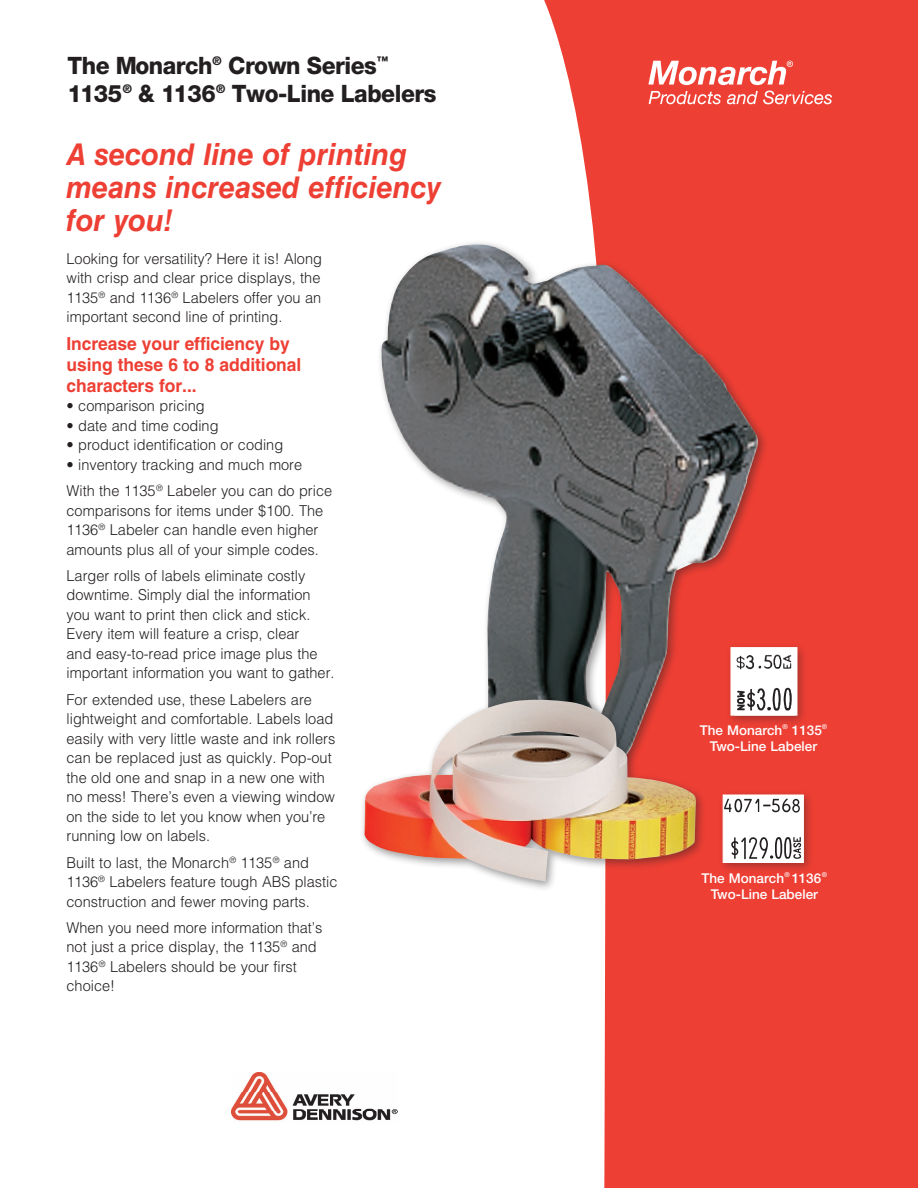
<style>
.page{position:relative;width:918px;height:1188px;background:#fff}
.page>*{position:absolute;margin:0;border:0;box-sizing:border-box;transform-origin:0 0}
.t1{font:italic 700 30px/33px "Helvetica LT Std";color:#ee3f34}
.t2{font:800 24px/28.5px "Helvetica Neue LT Std";letter-spacing:-.02em;color:#231f20;scale:.95 1}
.t3{font:700 18px/21px "Helvetica LT Std";letter-spacing:-.005em;color:#ee3f34}
.t4{font:300 15px/19.5px "Helvetica LT Std";color:#231f20}
.t5{font:500 13.5px/16.5px "Helvetica Neue LT Std";color:#fff;text-align:center}
</style>
<div class="page">
<svg style="left:544px;top:0;width:374px;height:1188px;fill:#ee3f34"></svg>
<img style="left:231px;top:1073px;width:167px;height:48px">
<img style="left:644px;top:54px;width:199px;height:58px">
<div style="left:376px;top:239px;width:512px;height:685px;background:#231f20;opacity:.45"></div>
<img style="left:381px;top:244px;width:379px;height:532px">
<div style="left:359px;top:694px;width:380px;height:236px;background:#231f20;opacity:.45"></div>
<img style="left:365px;top:700px;width:332px;height:181px">
<h2 class="t2" style="left:67px;top:51px;width:390px">The Monarch<sup>®</sup> Crown Series<sup>™<br></sup>1135<sup>®</sup> &amp; 1136<sup>®</sup> Two-Line Labelers</h2>
<h1 class="t1" style="left:66px;top:137px;width:377px">A second line of printing means increased efficiency for you!</h1>
<p class="t4" style="left:67px;top:248px;width:257px;text-align:justify">Looking for versatility? Here it is! Along with crisp and clear price displays, the 1135<sup>®</sup> and 1136<sup>®</sup> Labelers offer you an important second line of printing.</p>
<p class="t3" style="left:67px;top:333px;width:236px">Increase your efficiency by using these 6 to 8 additional characters for...</p>
<p class="t4" style="left:67px;top:396px;width:140px">• comparison pricing</p>
<p class="t4" style="left:67px;top:416px;width:154px">• date and time coding</p>
<p class="t4" style="left:67px;top:435px;width:218px">• product identification or coding</p>
<p class="t4" style="left:67px;top:451px;width:267px;line-height:26.2px">• inventory tracking and much more<br>With the 1135<sup>®</sup> Labeler you can do price</p>
<p class="t4" style="left:67px;top:500px;width:258px">comparisons for items under $100. The<br>1136<sup>®</sup> Labeler can handle even higher amounts plus all of your simple codes.</p>
<p class="t4" style="left:67px;top:566px;width:270px">Larger rolls of labels eliminate costly downtime. Simply dial the information you want to print then click and stick.<br>Every item will feature a crisp, clear<br>and easy-to-read price image plus the important information you want to gather.</p>
<p class="t4" style="left:67px;top:690px;width:270px">For extended use, these Labelers are lightweight and comfortable. Labels load easily with very little waste and ink rollers can be replaced just as quickly. Pop-out the old one and snap in a new one with no mess! There’s even a viewing window on the side to let you know when you’re running low on labels.</p>
<p class="t4" style="left:67px;top:852px;width:273px">Built to last, the Monarch<sup>®</sup> 1135<sup>®</sup> and<br>1136<sup>®</sup> Labelers feature tough ABS plastic construction and fewer moving parts.</p>
<p class="t4" style="left:67px;top:918px;width:257px">When you need more information that’s not just a price display, the 1135<sup>®</sup> and<br>1136<sup>®</sup> Labelers should be your first choice!</p>
<p class="t5" style="left:700px;top:722px;width:129px">The Monarch<sup>®</sup> 1135<sup>®<br></sup>Two-Line Labeler</p>
<p class="t5" style="left:701px;top:869px;width:127px">The Monarch<sup>®</sup> 1136<sup>®<br></sup>Two-Line Labeler</p>
</div>
